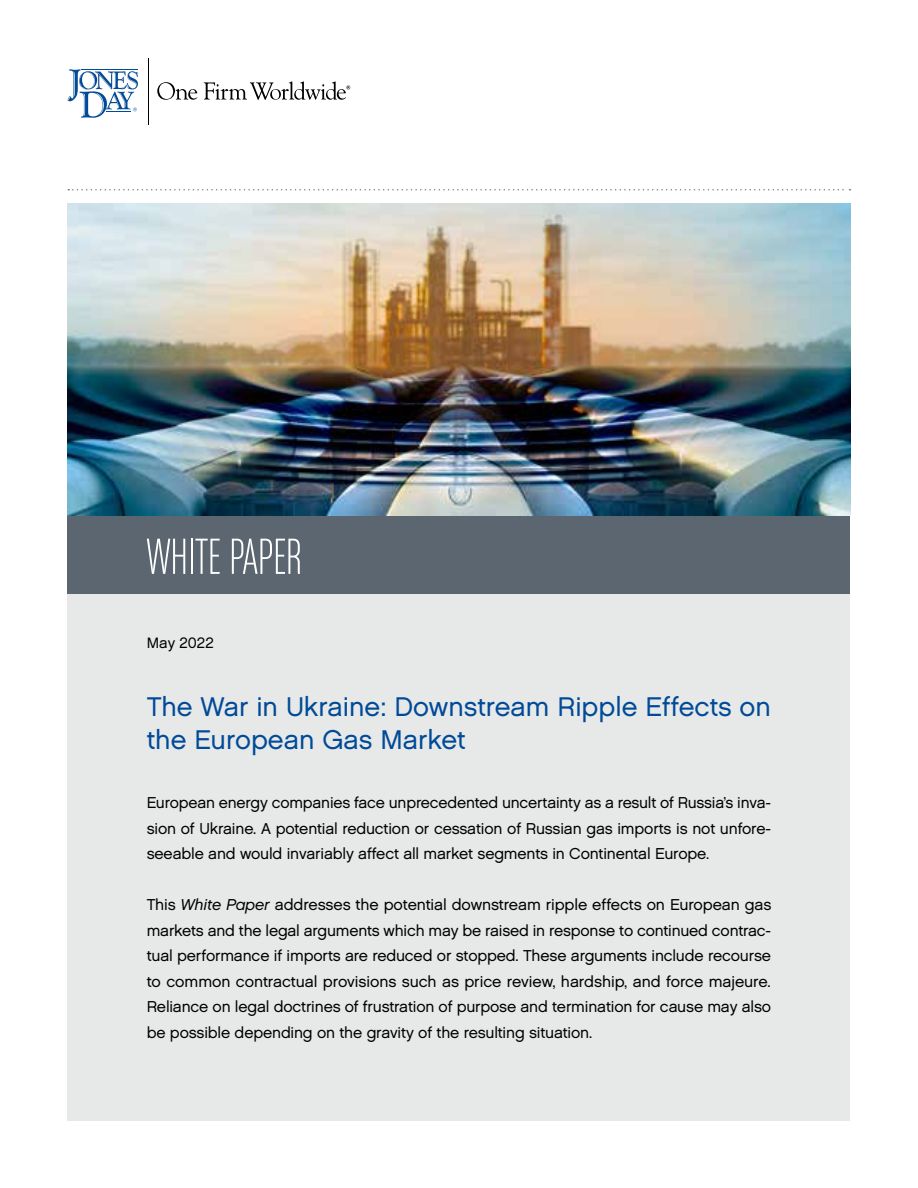
<style>
.page{position:relative;width:918px;height:1188px;background:#fff}
.page>*{position:absolute;margin:0;border:0;box-sizing:border-box;transform-origin:0 0}
.t1{font:54px "Chalet Comprime Milan Sixty";color:#fff}
.t2{font:27px/33px "Chalet London Nineteen Sixty";color:#004a98}
.t3{font:15.75px/25.5px "Chalet London Nineteen Sixty";letter-spacing:-.01em;color:#000;text-align:justify}
.t4{font:15px "Chalet London Nineteen Sixty";color:#000}
.s1{font-family:"Chalet Oblique London"}
</style>
<div class="page">
<hr style="left:148px;top:58px;width:1px;height:66px;background:#000">
<svg style="left:157px;top:82px;width:40px;height:18px"></svg>
<svg style="left:204px;top:81px;width:146px;height:19px"></svg>
<svg style="left:68px;top:69px;width:70px;height:49px"></svg>
<svg style="left:68px;top:189px;width:782px;height:1px"></svg>
<div style="left:68px;top:516px;width:782px;height:604px;background:#e7e9e9"></div>
<div style="left:68px;top:516px;width:782px;height:78px;background:#5b6670"></div>
<img style="left:68px;top:203px;width:782px;height:313px">
<h1 class="t1" style="left:147px;top:527px;width:156px">WHITE PAPER</h1>
<p class="t4" style="left:147px;top:634px;width:68px">May 2022</p>
<h2 class="t2" style="left:147px;top:690px;width:626px">The War in Ukraine: Downstream Ripple Effects on the European Gas Market</h2>
<p class="t3" style="left:147px;top:790px;width:626px">European energy companies face unprecedented uncertainty as a result of Russia’s inva&shy;sion of Ukraine. A potential reduction or cessation of Russian gas imports is not unfore&shy;seeable and would invariably affect all market segments in Continental Europe.</p>
<p class="t3" style="left:147px;top:892px;width:626px">This <span class="s1">White Paper</span> addresses the potential downstream ripple effects on European gas markets and the legal arguments which may be raised in response to continued contrac&shy;tual performance if imports are reduced or stopped. These arguments include recourse to common contractual provisions such as price review, hardship, and force majeure.<br>Reliance on legal doctrines of frustration of purpose and termination for cause may also be possible depending on the gravity of the resulting situation.</p>
</div>
